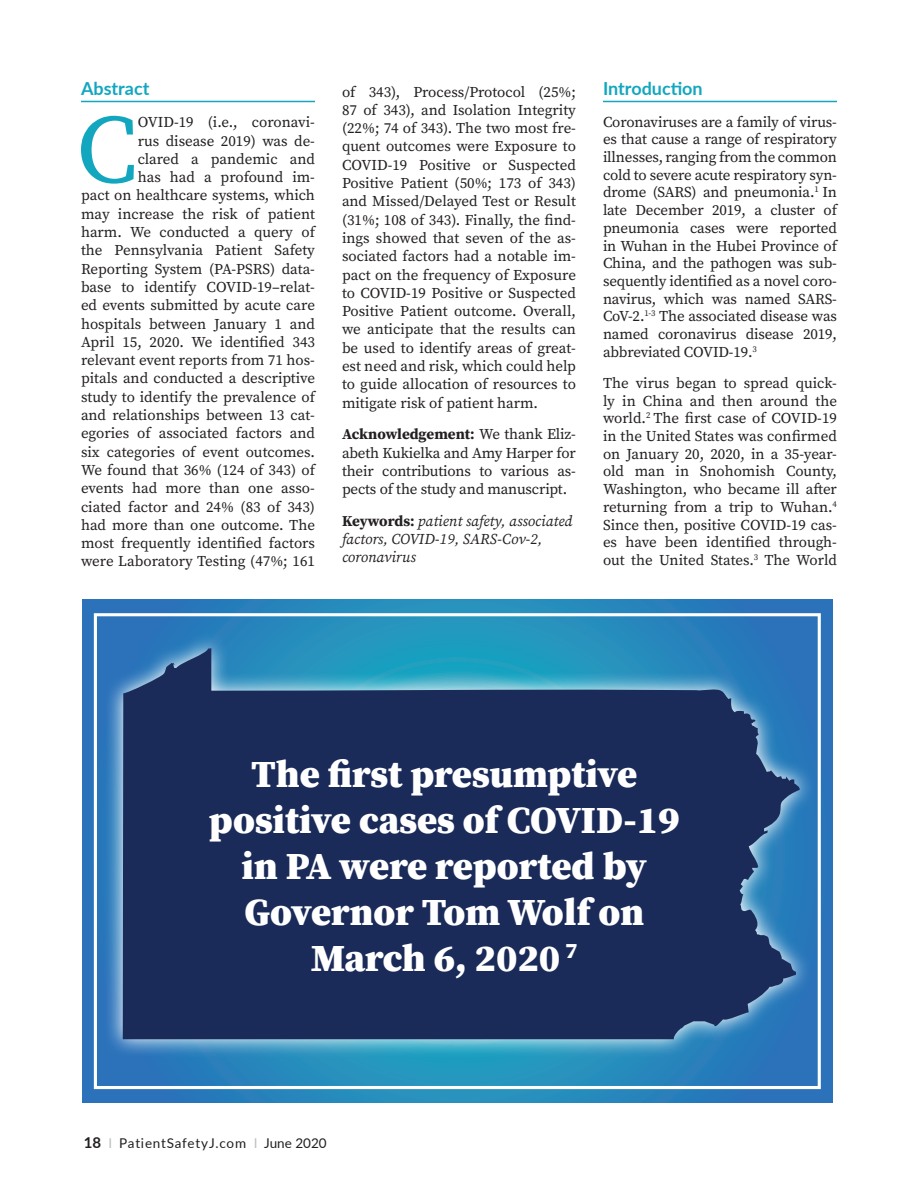
<style>
.page{position:relative;width:918px;height:1188px;background:#fff}
.page>*{position:absolute;margin:0;border:0;box-sizing:border-box;transform-origin:0 0}
.Body_copy{font:97.05px "Source Serif Pro";color:#13a7bf}
.t1{font:900 38.4px/46px "Source Serif Pro";color:#fff;text-align:center}
.Underlined_Subheadin{font:700 18px "Lato";color:#13a7bf}
.Body_copy-2{font:15px/18.3px "Source Serif Pro";color:#231f20;text-align:justify}
.Body_copy-3{font:italic 15px/18px "Source Serif Pro";color:#231f20}
.t2{font:13.5px "Lato";letter-spacing:.055em;color:#231f20}
.s1{font-weight:700}
.s2{font-weight:700;font-style:normal}
.s3{font-weight:700;font-size:15px}
.s4{color:#bfbfbf}
</style>
<div class="page">
<hr style="left:81px;top:101px;width:234px;height:1px;background:#13a7bf">
<hr style="left:603px;top:101px;width:234px;height:1px;background:#13a7bf">
<svg style="left:83px;top:599px;width:750px;height:503px;background:#2880bb"></svg>
<svg style="left:104px;top:631px;width:713px;height:427px;background:#358abf"></svg>
<svg style="left:123px;top:648px;width:677px;height:391px;background:#1f3b69"></svg>
<div style="left:94px;top:613px;width:727px;height:476px;border:3px solid #fff"></div>
<p class="Underlined_Subheadin" style="left:81px;top:76px;width:70px">Abstract</p>
<p class="Body_copy" style="left:76px;top:85px;width:63px">C</p>
<p class="Body_copy-2" style="left:81px;top:113px;width:236px;text-align:right">OVID-19 (i.e., coronavi-<br>rus disease 2019) was de-<br>clared a pandemic and<br>has had a profound im-<br>pact on healthcare systems, which may increase the risk of patient harm. We conducted a query of the Pennsylvania Patient Safety<br>Reporting System (PA-PSRS) data&shy;base to identify COVID-19–relat&shy;ed events submitted by acute care hospitals between January 1 and<br>April 15, 2020. We identified 343 relevant event reports from 71 hos&shy;pitals and conducted a descriptive study to identify the prevalence of and relationships between 13 cat&shy;egories of associated factors and six categories of event outcomes.<br>We found that 36% (124 of 343) of events had more than one asso&shy;ciated factor and 24% (83 of 343) had more than one outcome. The most frequently identified factors were Laboratory Testing (47%; 161</p>
<p class="Body_copy-2" style="left:342px;top:82px;width:236px">of 343), Process/Protocol (25%; 87 of 343), and Isolation Integrity (22%; 74 of 343). The two most fre&shy;quent outcomes were Exposure to COVID-19 Positive or Suspected Positive Patient (50%; 173 of 343) and Missed/Delayed Test or Result (31%; 108 of 343). Finally, the find&shy;ings showed that seven of the as&shy;sociated factors had a notable im&shy;pact on the frequency of Exposure to COVID-19 Positive or Suspected Positive Patient outcome. Overall, we anticipate that the results can be used to identify areas of great&shy;est need and risk, which could help to guide allocation of resources to mitigate risk of patient harm.</p>
<p class="Body_copy-2" style="left:342px;top:425px;width:236px"><span class="s1">Acknowledgement:</span> We thank Eliz&shy;abeth Kukielka and Amy Harper for their contributions to various as&shy;pects of the study and manuscript.</p>
<p class="Body_copy-3" style="left:342px;top:512px;width:232px"><span class="s2">Keywords:</span> patient safety, associated factors, COVID-19, SARS-Cov-2, coronavirus</p>
<p class="Underlined_Subheadin" style="left:603px;top:76px;width:101px">Introduction</p>
<p class="Body_copy-2" style="left:603px;top:113px;width:236px;line-height:17.7px">Coronaviruses are a family of virus&shy;es that cause a range of respiratory illnesses, ranging from the common cold to severe acute respiratory syn&shy;drome (SARS) and pneumonia.<sup>1</sup> In late December 2019, a cluster of pneumonia cases were reported in Wuhan in the Hubei Province of China, and the pathogen was sub&shy;sequently identified as a novel coro&shy;navirus, which was named SARS-CoV-2.<sup>1-3</sup> The associated disease was named coronavirus disease 2019, abbreviated COVID-19.<sup>3</sup></p>
<p class="Body_copy-2" style="left:603px;top:374px;width:236px;line-height:17.7px">The virus began to spread quick&shy;ly in China and then around the world.<sup>2</sup> The first case of COVID-19 in the United States was confirmed on January 20, 2020, in a 35-year&shy;old man in Snohomish County, Washington, who became ill after returning from a trip to Wuhan.<sup>4<br></sup>Since then, positive COVID-19 cas&shy;es have been identified through&shy;out the United States.<sup>3</sup> The World</p>
<p class="t1" style="left:209px;top:750px;width:472px">The first presumptive positive cases of COVID-19 in PA were reported by<br>Governor Tom Wolf on<br>March 6, 2020 <sup>7</sup></p>
<p class="t2" style="left:84px;top:1134px;width:244px"><span class="s3">18</span> <span class="s4">I</span> PatientSafetyJ.com <span class="s4">I</span> June 2020</p>
</div>
